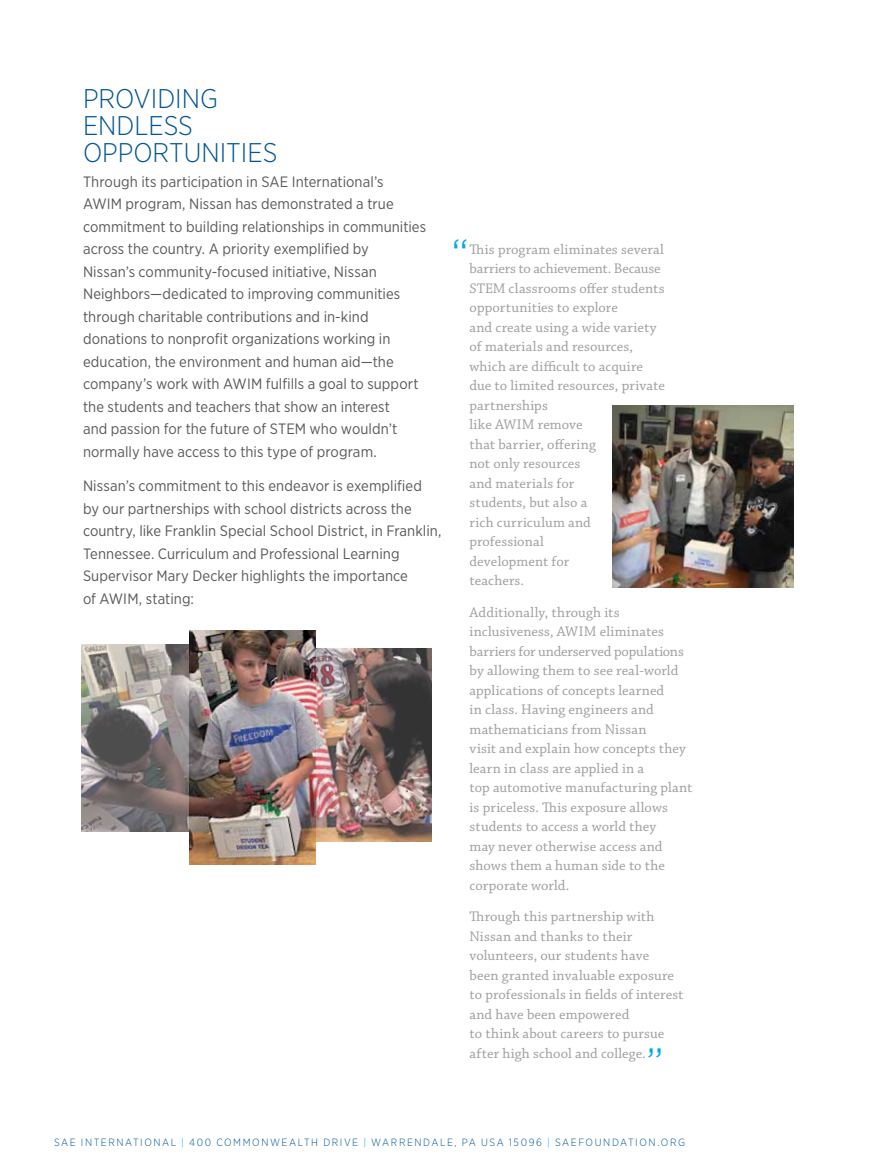
<style>
.page{position:relative;width:878px;height:1175px;background:#fff}
.page>*{position:absolute;margin:0;border:0;box-sizing:border-box;transform-origin:0 0}
.t1{font:300 48px "Gotham Narrow";color:#00aae7}
.t2{font:300 27px/27px "Gotham Narrow";color:#005592}
.t3{font:15px/22.5px "Gotham Narrow";letter-spacing:.005em;color:#58595b}
.t4{font:14.7px/19.5px "Chaparral Pro";letter-spacing:.01em;color:#9d9fa2}
.t5{font:300 10.5px "Gotham Narrow";letter-spacing:.15em;color:#005592}
.s1{color:#00aae7}
</style>
<div class="page">
<img style="left:315px;top:648px;width:116px;height:193px">
<img style="left:189px;top:630px;width:126px;height:234px">
<img style="left:81px;top:645px;width:108px;height:186px">
<img style="left:612px;top:406px;width:181px;height:181px">
<h2 class="t2" style="left:83px;top:84px;width:196px">PROVIDING<br>ENDLESS<br>OPPORTUNITIES</h2>
<p class="t3" style="left:83px;top:170px;width:345px">Through its participation in SAE International’s<br>AWIM program, Nissan has demonstrated a true commitment to building relationships in communities across the country. A priority exemplified by<br>Nissan’s community-focused initiative, Nissan Neighbors—dedicated to improving communities through charitable contributions and in-kind donations to nonprofit organizations working in education, the environment and human aid—the company’s work with AWIM fulfills a goal to support the students and teachers that show an interest<br>and passion for the future of STEM who wouldn’t normally have access to this type of program.</p>
<p class="t3" style="left:83px;top:474px;width:360px">Nissan’s commitment to this endeavor is exemplified by our partnerships with school districts across the country, like Franklin Special School District, in Franklin, Tennessee. Curriculum and Professional Learning Supervisor Mary Decker highlights the importance<br>of AWIM, stating:</p>
<h1 class="t1" style="left:451px;top:226px;width:19px">“</h1>
<p class="t4" style="left:469px;top:240px;width:197px">This program eliminates several barriers to achievement. Because<br>STEM classrooms offer students opportunities to explore<br>and create using a wide variety of materials and resources, which are difficult to acquire due to limited resources, private partnerships<br>like AWIM remove<br>that barrier, offering<br>not only resources<br>and materials for<br>students, but also a<br>rich curriculum and professional<br>development for<br>teachers.</p>
<p class="t4" style="left:469px;top:603px;width:224px">Additionally, through its inclusiveness, AWIM eliminates barriers for underserved populations by allowing them to see real-world applications of concepts learned<br>in class. Having engineers and mathematicians from Nissan<br>visit and explain how concepts they learn in class are applied in a<br>top automotive manufacturing plant is priceless. This exposure allows students to access a world they<br>may never otherwise access and shows them a human side to the corporate world.</p>
<p class="t4" style="left:469px;top:907px;width:215px">Through this partnership with<br>Nissan and thanks to their volunteers, our students have<br>been granted invaluable exposure to professionals in fields of interest and have been empowered<br>to think about careers to pursue after high school and college.</p>
<h1 class="t1" style="left:646px;top:1035px;width:19px">”</h1>
<p class="t5" style="left:54px;top:1135px;width:632px">SAE INTERNATIONAL <span class="s1">|</span> 400 COMMONWEALTH DRIVE <span class="s1">|</span> WARRENDALE, PA USA 15096 <span class="s1">|</span> SAEFOUNDATION.ORG</p>
</div>
